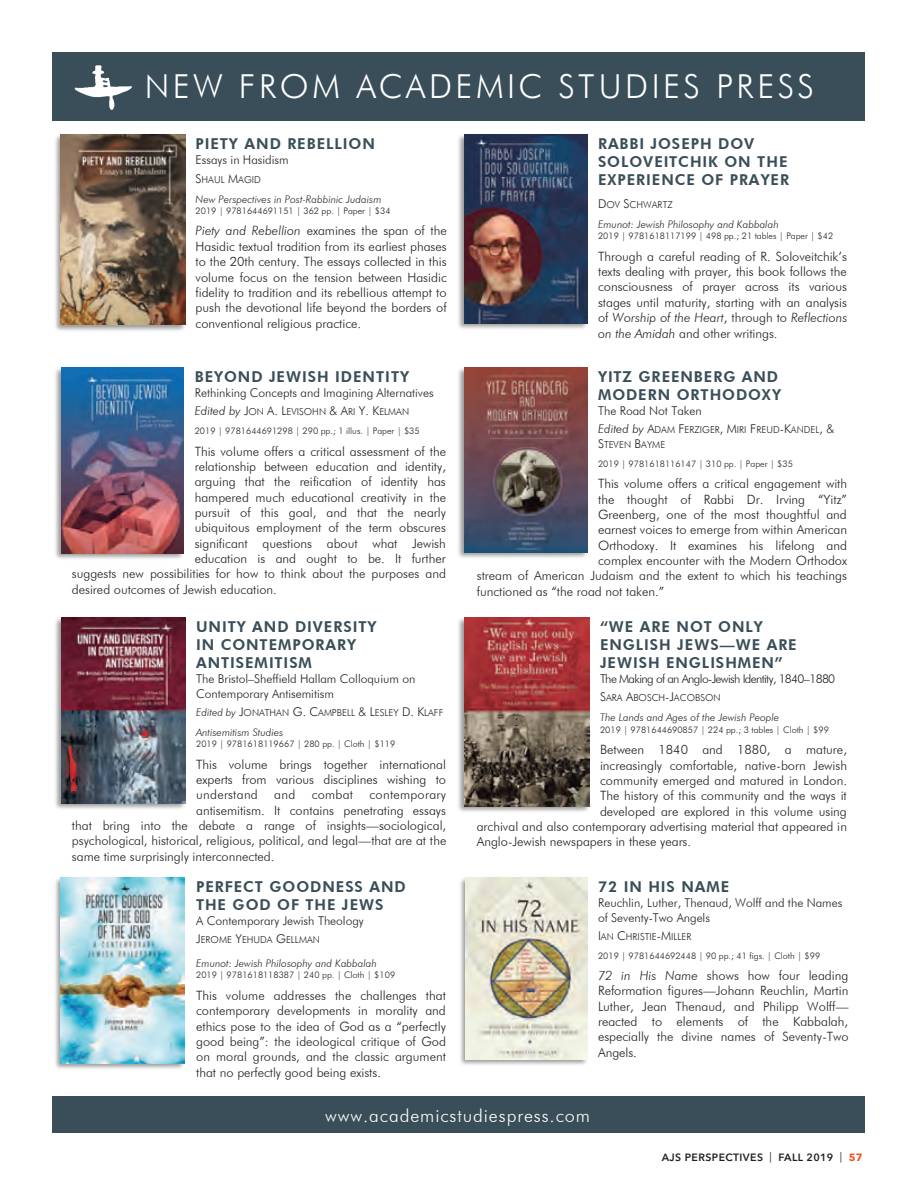
<style>
.page{position:relative;width:918px;height:1188px;background:#fff}
.page>*{position:absolute;margin:0;border:0;box-sizing:border-box;transform-origin:0 0}
.t1{font:300 33px "Futura BT";letter-spacing:.105em;color:#fff}
.t2{font:300 18px "Futura BT";letter-spacing:.05em;color:#fff}
.t3{font:800 15px/18px "Futura BT";letter-spacing:.06em;color:#394e58}
.t4{font:300 12.75px/15.3px "Futura BT";letter-spacing:-.005em;color:#231f20;text-align:justify}
.t5{font:300 12.75px "Futura BT";letter-spacing:.02em;color:#231f20}
.t6{font:300 12.15px/14.4px "Futura BT";letter-spacing:-.005em;color:#231f20}
.t7{font:300 12.15px "Futura BT";letter-spacing:-.055em;color:#231f20}
.t8{font:italic 300 10.5px "Futura BT";color:#231f20}
.t9{font:600 10.5px "Avenir Next LT Pro";letter-spacing:.04em;color:#231f20}
.t10{font:300 9.6px/14.4px "Futura BT";color:#231f20}
.t11{font:300 9px "Futura BT";letter-spacing:.005em;color:#231f20}
.s1{font-size:12.15px}
.s2{font-style:italic}
.s3{font-style:italic;font-size:12.15px}
.s4{font-style:italic;font-size:10.5px}
.s5{font-weight:400}
.s6{font-weight:700;color:#f05022}
</style>
<div class="page">
<div style="left:52px;top:53px;width:813px;height:68px;background:#394e58"></div>
<div style="left:52px;top:1096px;width:813px;height:37px;background:#394e58"></div>
<img style="left:55px;top:877px;width:130px;height:192px">
<img style="left:61px;top:877px;width:124px;height:186px">
<img style="left:55px;top:617px;width:131px;height:192px">
<img style="left:61px;top:617px;width:124px;height:186px">
<img style="left:55px;top:367px;width:129px;height:192px">
<img style="left:61px;top:368px;width:123px;height:185px">
<img style="left:55px;top:134px;width:131px;height:197px">
<img style="left:61px;top:135px;width:124px;height:190px">
<img style="left:458px;top:367px;width:130px;height:191px">
<img style="left:464px;top:368px;width:123px;height:184px">
<img style="left:458px;top:134px;width:130px;height:195px">
<img style="left:464px;top:135px;width:123px;height:188px">
<img style="left:458px;top:617px;width:132px;height:195px">
<img style="left:464px;top:617px;width:125px;height:189px">
<img style="left:460px;top:877px;width:128px;height:188px">
<img style="left:466px;top:877px;width:121px;height:182px">
<img style="left:74px;top:65px;width:57px;height:45px">
<p class="t1" style="left:145px;top:66px;width:671px">NEW FROM ACADEMIC STUDIES PRESS</p>
<p class="t3" style="left:196px;top:135px;width:181px">PIETY AND REBELLION</p>
<p class="t6" style="left:196px;top:153px;width:95px">Essays in Hasidism</p>
<p class="t10" style="left:196px;top:172px;width:67px"><span class="s1">S</span>HAUL <span class="s1">M</span>AGID</p>
<p class="t8" style="left:196px;top:193px;width:187px">New Perspectives in Post-Rabbinic Judaism</p>
<p class="t11" style="left:196px;top:205px;width:196px">2019 | 9781644691151 | 362 pp. | Paper | $34</p>
<p class="t4" style="left:196px;top:223px;width:253px"><span class="s2">Piety and Rebellion</span> examines the span of the Hasidic textual tradition from its earliest phases to the 20th century. The essays collected in this volume focus on the tension between Hasidic fidelity to tradition and its rebellious attempt to push the devotional life beyond the borders of conventional religious practice.</p>
<p class="t3" style="left:598px;top:135px;width:193px">RABBI JOSEPH DOV<br>SOLOVEITCHIK ON THE<br>EXPERIENCE OF PRAYER</p>
<p class="t10" style="left:598px;top:197px;width:76px"><span class="s1">D</span>OV <span class="s1">S</span>CHWARTZ</p>
<p class="t8" style="left:598px;top:218px;width:182px">Emunot: Jewish Philosophy and Kabbalah</p>
<p class="t11" style="left:598px;top:230px;width:237px">2019 | 9781618117199 | 498 pp.; 21 tables | Paper | $42</p>
<p class="t4" style="left:598px;top:248px;width:251px">Through a careful reading of R. Soloveitchik’s texts dealing with prayer, this book follows the consciousness of prayer across its various stages until maturity, starting with an analysis of <span class="s2">Worship of the Heart</span>, through to <span class="s2">Reflections on the Amidah</span> and other writings.</p>
<p class="t3" style="left:195px;top:367px;width:216px">BEYOND JEWISH IDENTITY</p>
<p class="t6" style="left:195px;top:385px;width:241px">Rethinking Concepts and Imagining Alternatives</p>
<p class="t10" style="left:195px;top:404px;width:216px"><span class="s3">Edited by</span> <span class="s1">J</span>ON <span class="s1">A. L</span>EVISOHN <span class="s1">&amp; A</span>RI <span class="s1">Y. K</span>ELMAN</p>
<p class="t11" style="left:195px;top:425px;width:226px">2019 | 9781644691298 | 290 pp.; 1 illus. | Paper | $35</p>
<p class="t4" style="left:195px;top:443px;width:253px">This volume offers a critical assessment of the</p>
<p class="t4" style="left:195px;top:458px;width:253px">relationship between education and identity,</p>
<p class="t4" style="left:195px;top:474px;width:252px">arguing that the reification of identity has</p>
<p class="t4" style="left:195px;top:489px;width:253px">hampered much educational creativity in the</p>
<p class="t4" style="left:195px;top:504px;width:253px">pursuit of this goal, and that the nearly</p>
<p class="t4" style="left:195px;top:520px;width:253px">ubiquitous employment of the term obscures</p>
<p class="t4" style="left:195px;top:535px;width:253px">significant questions about what Jewish</p>
<p class="t4" style="left:195px;top:550px;width:253px">education is and ought to be. It further</p>
<p class="t4" style="left:72px;top:566px;width:376px">suggests new possibilities for how to think about the purposes and</p>
<p class="t4" style="left:72px;top:581px;width:206px">desired outcomes of Jewish education.</p>
<p class="t3" style="left:196px;top:617px;width:182px">UNITY AND DIVERSITY<br>IN CONTEMPORARY<br>ANTISEMITISM</p>
<p class="t6" style="left:196px;top:671px;width:221px">The Bristol–Sheffield Hallam Colloquium on<br>Contemporary Antisemitism</p>
<p class="t10" style="left:196px;top:704px;width:249px"><span class="s4">Edited by</span> <span class="s1">J</span>ONATHAN <span class="s1">G. C</span>AMPBELL <span class="s1">&amp; L</span>ESLEY <span class="s1">D. K</span>LAFF</p>
<p class="t8" style="left:196px;top:725px;width:89px">Antisemitism Studies</p>
<p class="t11" style="left:196px;top:738px;width:201px">2019 | 9781618119667 | 280 pp. | Cloth | $119</p>
<p class="t4" style="left:196px;top:756px;width:251px">This volume brings together international experts from various disciplines wishing to understand</p>
<p class="t4" style="left:274px;top:787px;width:23px">and</p>
<p class="t4" style="left:312px;top:787px;width:43px">combat</p>
<p class="t5" style="left:369px;top:787px;width:78px">contemporary</p>
<p class="t4" style="left:196px;top:802px;width:251px">antisemitism. It contains penetrating essays</p>
<p class="t4" style="left:72px;top:817px;width:376px">that bring into the debate a range of insights—sociological,</p>
<p class="t4" style="left:72px;top:833px;width:376px">psychological, historical, religious, political, and legal—that are at the</p>
<p class="t4" style="left:72px;top:848px;width:204px">same time surprisingly interconnected.</p>
<p class="t3" style="left:196px;top:877px;width:211px">PERFECT GOODNESS AND<br>THE GOD OF THE JEWS</p>
<p class="t6" style="left:196px;top:913px;width:169px">A Contemporary Jewish Theology</p>
<p class="t10" style="left:196px;top:932px;width:125px"><span class="s1">J</span>EROME <span class="s1">Y</span>EHUDA <span class="s1">G</span>ELLMAN</p>
<p class="t8" style="left:196px;top:956px;width:182px">Emunot: Jewish Philosophy and Kabbalah</p>
<p class="t11" style="left:196px;top:969px;width:201px">2019 | 9781618118387 | 240 pp. | Cloth | $109</p>
<p class="t4" style="left:196px;top:987px;width:251px">This volume addresses the challenges that contemporary developments in morality and ethics pose to the idea of God as a “perfectly good being”: the ideological critique of God on moral grounds, and the classic argument that no perfectly good being exists.</p>
<p class="t3" style="left:598px;top:367px;width:185px">YITZ GREENBERG AND<br>MODERN ORTHODOXY</p>
<p class="t6" style="left:598px;top:404px;width:105px">The Road Not Taken</p>
<p class="t10" style="left:598px;top:423px;width:237px"><span class="s3">Edited by</span> <span class="s1">A</span>DAM <span class="s1">F</span>ERZIGER<span class="s1">, M</span>IRI <span class="s1">F</span>REUD<span class="s1">-K</span>ANDEL<span class="s1">, &amp;<br>S</span>TEVEN <span class="s1">B</span>AYME</p>
<p class="t11" style="left:598px;top:458px;width:196px">2019 | 9781618116147 | 310 pp. | Paper | $35</p>
<p class="t4" style="left:598px;top:476px;width:251px">This volume offers a critical engagement with</p>
<p class="t4" style="left:598px;top:491px;width:250px">the thought of Rabbi Dr. Irving “Yitz”</p>
<p class="t4" style="left:598px;top:506px;width:250px">Greenberg, one of the most thoughtful and</p>
<p class="t4" style="left:598px;top:522px;width:250px">earnest voices to emerge from within American</p>
<p class="t4" style="left:598px;top:537px;width:250px">Orthodoxy. It examines his lifelong and</p>
<p class="t4" style="left:598px;top:552px;width:251px">complex encounter with the Modern Orthodox</p>
<p class="t4" style="left:477px;top:568px;width:372px">stream of American Judaism and the extent to which his teachings</p>
<p class="t4" style="left:477px;top:583px;width:189px">functioned as “the road not taken.”</p>
<p class="t3" style="left:600px;top:617px;width:198px">“WE ARE NOT ONLY<br>ENGLISH JEWS—WE ARE<br>JEWISH ENGLISHMEN”</p>
<p class="t7" style="left:600px;top:671px;width:237px">The Making of an Anglo-Jewish Identity, 1840–1880</p>
<p class="t10" style="left:600px;top:690px;width:122px"><span class="s1">S</span>ARA <span class="s1">A</span>BOSCH<span class="s1">-J</span>ACOBSON</p>
<p class="t8" style="left:600px;top:711px;width:181px">The Lands and Ages of the Jewish People</p>
<p class="t11" style="left:600px;top:723px;width:230px">2019 | 9781644690857 | 224 pp.; 3 tables | Cloth | $99</p>
<p class="t4" style="left:600px;top:742px;width:249px">Between 1840 and 1880, a mature,</p>
<p class="t4" style="left:600px;top:757px;width:248px">increasingly comfortable, native-born Jewish</p>
<p class="t4" style="left:600px;top:772px;width:248px">community emerged and matured in London.</p>
<p class="t4" style="left:600px;top:788px;width:248px">The history of this community and the ways it</p>
<p class="t4" style="left:600px;top:803px;width:248px">developed are explored in this volume using</p>
<p class="t4" style="left:477px;top:818px;width:372px">archival and also contemporary advertising material that appeared in</p>
<p class="t4" style="left:477px;top:834px;width:216px">Anglo-Jewish newspapers in these years.</p>
<p class="t3" style="left:598px;top:877px;width:133px">72 IN HIS NAME</p>
<p class="t6" style="left:598px;top:895px;width:246px">Reuchlin, Luther, Thenaud, Wolff and the Names of Seventy-Two Angels</p>
<p class="t10" style="left:598px;top:929px;width:95px"><span class="s1">I</span>AN <span class="s1">C</span>HRISTIE<span class="s1">-M</span>ILLER</p>
<p class="t11" style="left:598px;top:949px;width:224px">2019 | 9781644692448 | 90 pp.; 41 figs. | Cloth | $99</p>
<p class="t4" style="left:598px;top:967px;width:252px"><span class="s2">72 in His Name</span> shows how four leading Reformation figures—Johann Reuchlin, Martin Luther, Jean Thenaud, and Philipp Wolff— reacted to elements of the Kabbalah, especially the divine names of Seventy-Two Angels.</p>
<p class="t2" style="left:325px;top:1104px;width:266px">www.academicstudiespress.com</p>
<p class="t9" style="left:662px;top:1151px;width:202px">AJS PERSPECTIVES <span class="s5">|</span> FALL 2019 <span class="s5">|</span> <span class="s6">57</span></p>
</div>
